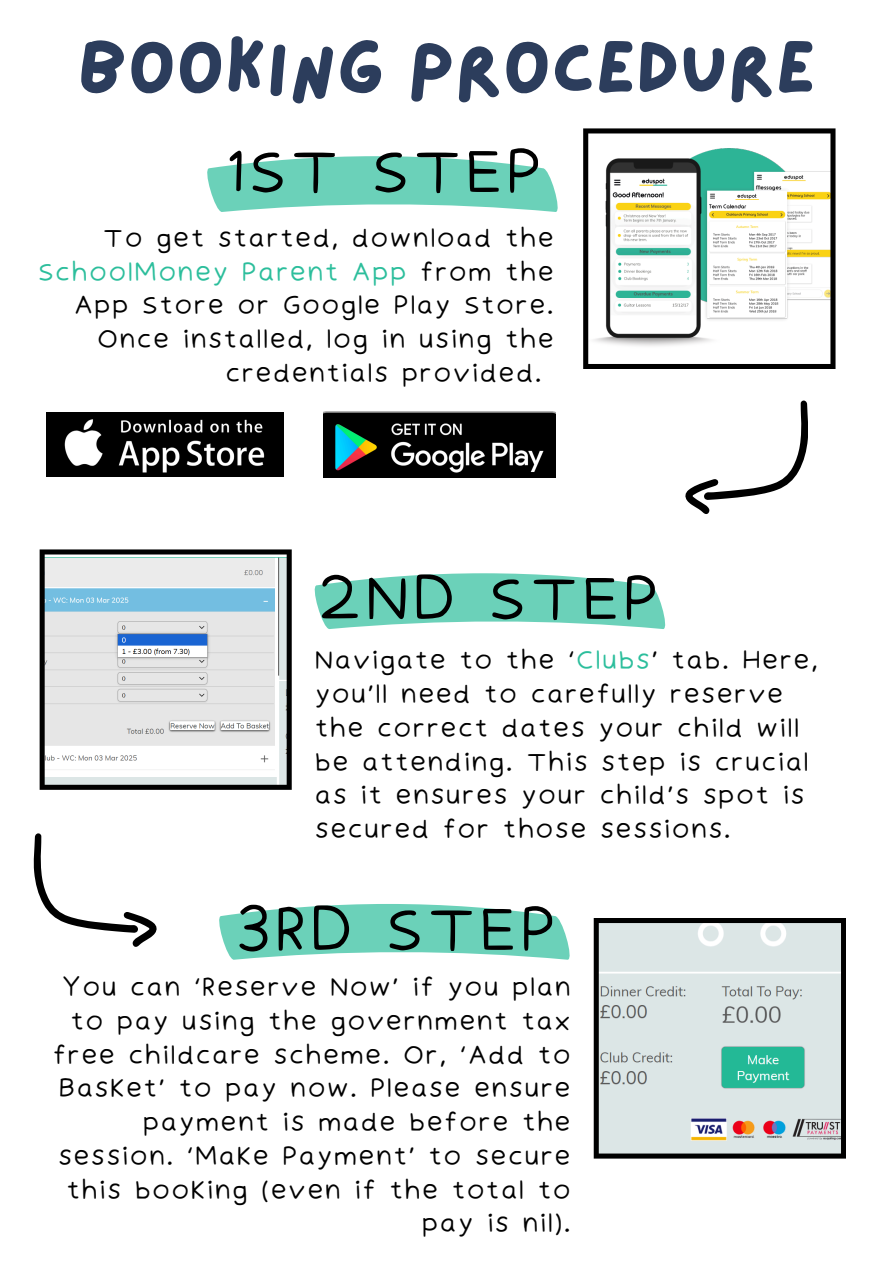
<style>
.page{position:relative;width:894px;height:1264px;background:#fff}
.page>*{position:absolute;margin:0;border:0;box-sizing:border-box;transform-origin:0 0}
.t1{font:75px "Lazydog";color:#2c3d5c}
.t2{font:59.55px "Irene Florentina";color:#000}
.t3{font:24.9px/33.8px "Irene Florentina";color:#000}
.t4{font:24.9px "Irene Florentina";color:#2cbe9c}
.s1{color:#000}
.s2{color:#2cbe9c}
</style>
<div class="page">
<svg style="left:583px;top:128px;width:252px;height:241px"></svg>
<svg style="left:685px;top:400px;width:122px;height:114px"></svg>
<svg style="left:207px;top:156px;width:351px;height:56px"></svg>
<img style="left:47px;top:412px;width:236px;height:65px">
<img style="left:323px;top:412px;width:232px;height:65px">
<svg style="left:40px;top:549px;width:252px;height:240px;fill:#e6e6e6"></svg>
<svg style="left:34px;top:833px;width:122px;height:114px"></svg>
<svg style="left:314px;top:573px;width:352px;height:56px"></svg>
<svg style="left:593px;top:918px;width:252px;height:240px;background:#c0cfcd"></svg>
<svg style="left:219px;top:904px;width:351px;height:55px"></svg>
<h1 class="t1" style="left:77px;top:32px;width:739px">BOOKING PROCEDURE</h1>
<p class="t2" style="left:224px;top:134px;width:321px">1ST STEP</p>
<p class="t3" style="left:102px;top:221px;width:453px">To get started, download the</p>
<p class="t4" style="left:37px;top:256px;width:518px">SchoolMoney Parent App <span class="s1">from the</span></p>
<p class="t3" style="left:73px;top:288px;width:482px">App Store or Google Play Store.</p>
<p class="t3" style="left:96px;top:322px;width:459px">Once installed, log in using the</p>
<p class="t3" style="left:225px;top:356px;width:319px">credentials provided.</p>
<p class="t2" style="left:316px;top:561px;width:346px">2ND STEP</p>
<p class="t3" style="left:314px;top:643px;width:505px">Navigate to the ‘<span class="s2">Clubs</span>’ tab. Here, you’ll need to carefully reserve the correct dates your child will be attending. This step is crucial as it ensures your child’s spot is secured for those sessions.</p>
<h2 class="t2" style="left:234px;top:891px;width:325px">3RD STEP</h2>
<p class="t3" style="left:52px;top:970px;width:520px;text-align:right">You can ‘Reserve Now’ if you plan to pay using the government tax free childcare scheme. Or, ‘Add to<br>Basket’ to pay now. Please ensure payment is made before the session. ‘Make Payment’ to secure this booking (even if the total to pay is nil).</p>
</div>
